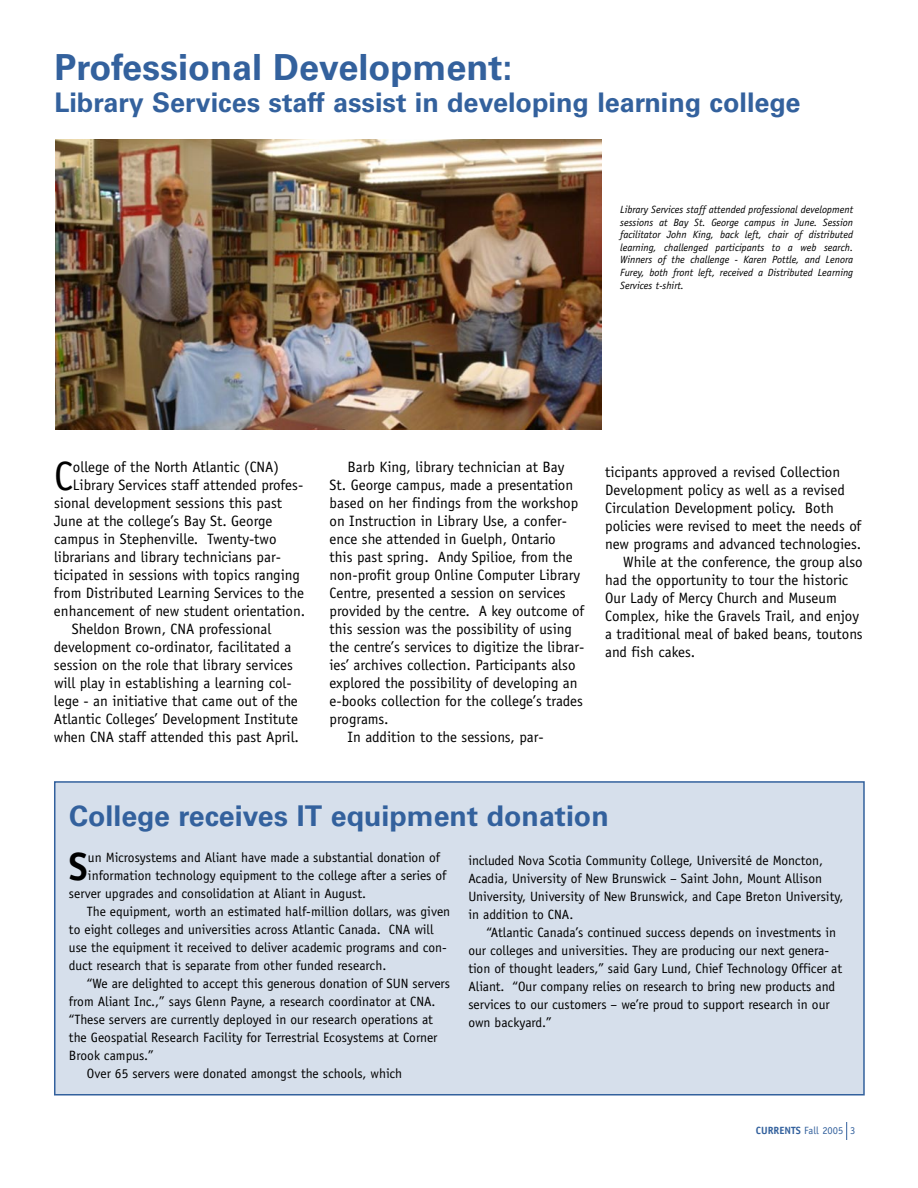
<style>
.page{position:relative;width:918px;height:1188px;background:#fff}
.page>*{position:absolute;margin:0;border:0;box-sizing:border-box;transform-origin:0 0}
.t1{font:40.95px "Officina Sans Std";color:#000}
.t2{font:700 39.45px "Officina Sans Std";color:#000}
.t3{font:700 36px "Univers LT Std";color:#33619d}
.t4{font:700 28.5px "Univers LT Std";color:#33619d}
.t5{font:700 27px "Univers LT Std";color:#33619d}
.t6{font:15px "Officina Sans Std";color:#000}
.t7{font:13.5px/18px "Officina Sans Std";color:#000}
.t8{font:italic 10.5px/12.6px "Officina Sans Std";color:#000;text-align:justify}
.t9{font:10.5px "Officina Sans Std";color:#33619d}
.s1{font-weight:700}
</style>
<div class="page">
<svg style="left:846px;top:1122px;width:1px;height:18px"></svg>
<div style="left:54px;top:781px;width:811px;height:315px;background:#d6dfeb"></div>
<img style="left:56px;top:140px;width:546px;height:289px">
<h3 class="t3" style="left:54px;top:46px;width:460px">Professional Development:</h3>
<h3 class="t5" style="left:54px;top:87px;width:748px">Library Services staff assist in developing learning college</h3>
<p class="t8" style="left:620px;top:203px;width:235px">Library Services staff attended professional development sessions at Bay St. George campus in June. Session facilitator John King, back left, chair of distributed learning, challenged participants to a web search.<br>Winners of the challenge - Karen Pottle, and Lenora Furey, both front left, received a Distributed Learning Services t-shirt.</p>
<h1 class="t1" style="left:54px;top:453px;width:20px">C</h1>
<p class="t6" style="left:73px;top:459px;width:208px">ollege of the North Atlantic (CNA)</p>
<p class="t6" style="left:73px;top:477px;width:232px">Library Services staff attended profes-</p>
<p class="t6" style="left:54px;top:495px;width:230px">sional development sessions this past</p>
<p class="t6" style="left:54px;top:513px;width:220px">June at the college’s Bay St. George</p>
<p class="t6" style="left:54px;top:531px;width:224px">campus in Stephenville. Twenty-two</p>
<p class="t6" style="left:54px;top:549px;width:229px">librarians and library technicians par-</p>
<p class="t6" style="left:54px;top:567px;width:247px">ticipated in sessions with topics ranging</p>
<p class="t6" style="left:54px;top:585px;width:252px">from Distributed Learning Services to the</p>
<p class="t6" style="left:54px;top:603px;width:253px">enhancement of new student orientation.</p>
<p class="t6" style="left:72px;top:621px;width:201px">Sheldon Brown, CNA professional</p>
<p class="t6" style="left:54px;top:639px;width:239px">development co-ordinator, facilitated a</p>
<p class="t6" style="left:54px;top:657px;width:240px">session on the role that library services</p>
<p class="t6" style="left:54px;top:675px;width:239px">will play in establishing a learning col-</p>
<p class="t6" style="left:54px;top:693px;width:245px">lege - an initiative that came out of the</p>
<p class="t6" style="left:54px;top:711px;width:245px">Atlantic Colleges’ Development Institute</p>
<p class="t6" style="left:54px;top:729px;width:247px">when CNA staff attended this past April.</p>
<p class="t6" style="left:348px;top:459px;width:218px">Barb King, library technician at Bay</p>
<p class="t6" style="left:330px;top:477px;width:245px">St. George campus, made a presentation</p>
<p class="t6" style="left:330px;top:495px;width:250px">based on her findings from the workshop</p>
<p class="t6" style="left:330px;top:513px;width:239px">on Instruction in Library Use, a confer-</p>
<p class="t6" style="left:330px;top:531px;width:228px">ence she attended in Guelph, Ontario</p>
<p class="t6" style="left:330px;top:549px;width:245px">this past spring. Andy Spilioe, from the</p>
<p class="t6" style="left:330px;top:567px;width:252px">non-profit group Online Computer Library</p>
<p class="t6" style="left:330px;top:585px;width:238px">Centre, presented a session on services</p>
<p class="t6" style="left:330px;top:603px;width:256px">provided by the centre. A key outcome of</p>
<p class="t6" style="left:330px;top:621px;width:244px">this session was the possibility of using</p>
<p class="t6" style="left:330px;top:639px;width:256px">the centre’s services to digitize the librar-</p>
<p class="t6" style="left:330px;top:657px;width:247px">ies’ archives collection. Participants also</p>
<p class="t6" style="left:330px;top:675px;width:250px">explored the possibility of developing an</p>
<p class="t6" style="left:330px;top:693px;width:255px">e-books collection for the college’s trades</p>
<p class="t6" style="left:330px;top:711px;width:60px">programs.</p>
<p class="t6" style="left:348px;top:729px;width:198px">In addition to the sessions, par-</p>
<p class="t6" style="left:605px;top:464px;width:237px">ticipants approved a revised Collection</p>
<p class="t6" style="left:605px;top:482px;width:241px">Development policy as well as a revised</p>
<p class="t6" style="left:605px;top:500px;width:230px">Circulation Development policy. Both</p>
<p class="t6" style="left:605px;top:518px;width:258px">policies were revised to meet the needs of</p>
<p class="t6" style="left:605px;top:536px;width:257px">new programs and advanced technologies.</p>
<p class="t6" style="left:623px;top:554px;width:241px">While at the conference, the group also</p>
<p class="t6" style="left:605px;top:572px;width:245px">had the opportunity to tour the historic</p>
<p class="t6" style="left:605px;top:590px;width:233px">Our Lady of Mercy Church and Museum</p>
<p class="t6" style="left:605px;top:608px;width:255px">Complex, hike the Gravels Trail, and enjoy</p>
<p class="t6" style="left:605px;top:626px;width:259px">a traditional meal of baked beans, toutons</p>
<p class="t6" style="left:605px;top:644px;width:92px">and fish cakes.</p>
<h3 class="t4" style="left:69px;top:800px;width:541px">College receives IT equipment donation</h3>
<h2 class="t2" style="left:69px;top:842px;width:20px">S</h2>
<p class="t7" style="left:88px;top:849px;width:354px">un Microsystems and Aliant have made a substantial donation of</p>
<p class="t7" style="left:88px;top:867px;width:360px">information technology equipment to the college after a series of</p>
<p class="t7" style="left:69px;top:885px;width:299px">server upgrades and consolidation at Aliant in August.</p>
<p class="t7" style="left:87px;top:903px;width:365px">The equipment, worth an estimated half-million dollars, was given</p>
<p class="t7" style="left:69px;top:921px;width:366px">to eight colleges and universities across Atlantic Canada. CNA will</p>
<p class="t7" style="left:69px;top:939px;width:380px">use the equipment it received to deliver academic programs and con-</p>
<p class="t7" style="left:69px;top:957px;width:319px">duct research that is separate from other funded research.</p>
<p class="t7" style="left:87px;top:975px;width:365px">“We are delighted to accept this generous donation of SUN servers</p>
<p class="t7" style="left:69px;top:993px;width:368px">from Aliant Inc.,” says Glenn Payne, a research coordinator at CNA.</p>
<p class="t7" style="left:69px;top:1011px;width:366px">“These servers are currently deployed in our research operations at</p>
<p class="t7" style="left:69px;top:1029px;width:370px">the Geospatial Research Facility for Terrestrial Ecosystems at Corner</p>
<p class="t7" style="left:69px;top:1047px;width:86px">Brook campus.”</p>
<p class="t7" style="left:87px;top:1065px;width:317px">Over 65 servers were donated amongst the schools, which</p>
<p class="t7" style="left:468px;top:851px;width:377px">included Nova Scotia Community College, Université de Moncton, Acadia, University of New Brunswick – Saint John, Mount Allison University, University of New Brunswick, and Cape Breton University, in addition to CNA.</p>
<p class="t7" style="left:468px;top:923px;width:375px;text-indent:18px">“Atlantic Canada’s continued success depends on investments in our colleges and universities. They are producing our next genera&shy;tion of thought leaders,” said Gary Lund, Chief Technology Officer at Aliant. “Our company relies on research to bring new products and services to our customers – we’re proud to support research in our own backyard.”</p>
<p class="t9" style="left:756px;top:1124px;width:101px"><span class="s1">CURRENTS</span> Fall 2005 3</p>
</div>
